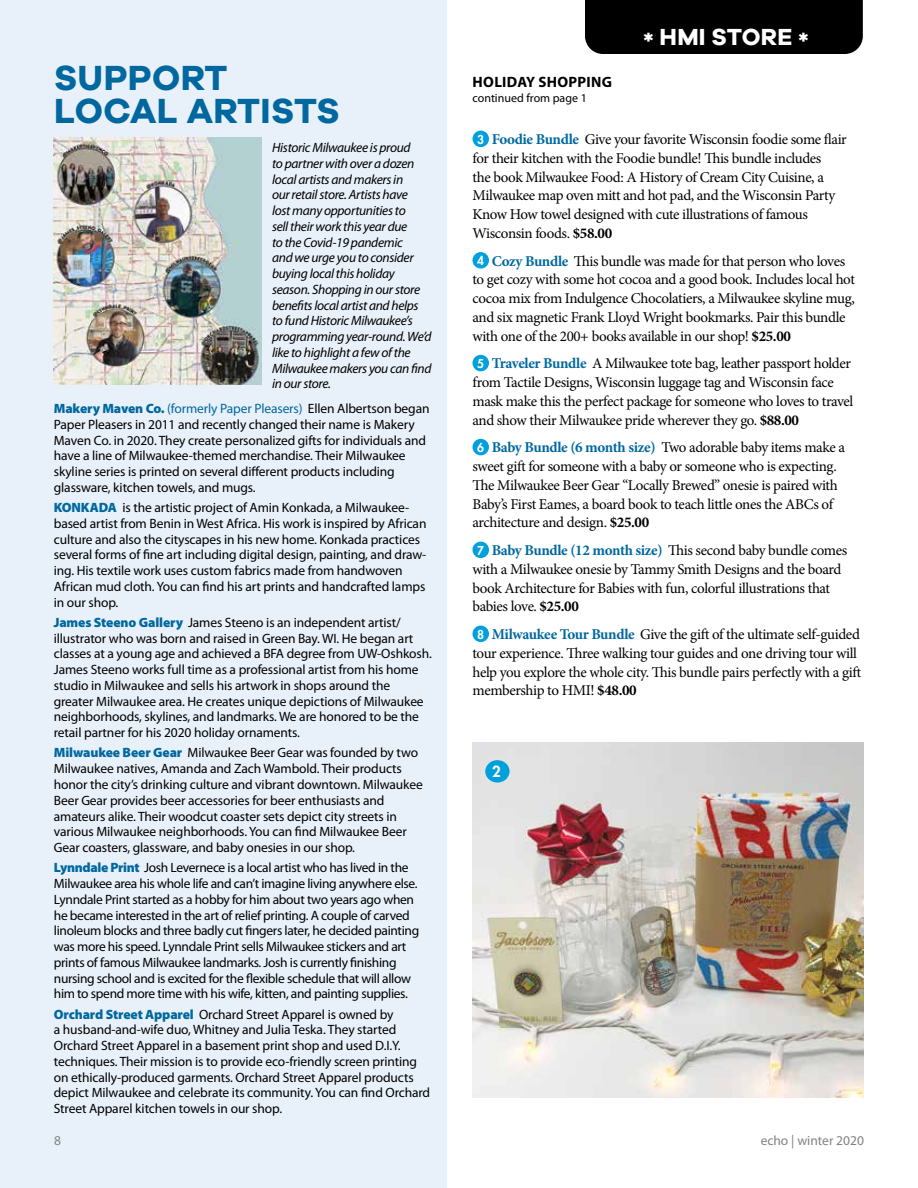
<style>
.page{position:relative;width:918px;height:1188px;background:#fff}
.page>*{position:absolute;margin:0;border:0;box-sizing:border-box;transform-origin:0 0}
.t1{font:700 36px/33px "Galano Grotesque DEMO";letter-spacing:.01em;color:#00689e}
.t2{font:700 24px "Galano Grotesque DEMO";letter-spacing:.01em;color:#fff}
.t3{font:15px/18.8px "Minion Pro";letter-spacing:-.025em;color:#000}
.t4{font:700 15px "Myriad Pro";letter-spacing:.02em;color:#000}
.t5{font:800 15px "Futura";color:#fff}
.t6{font:13.5px/15.8px "Myriad Pro";letter-spacing:-.01em;color:#000}
.t7{font:italic 13.5px/15.8px "Myriad Pro";letter-spacing:-.025em;color:#000}
.t8{font:13.5px "Myriad Pro";color:#808285}
.t9{font:12px "Myriad Pro";color:#000}
.s1{font-weight:900;color:#00689e}
.s2{color:#00689e}
.s3{font-family:"Futura";font-weight:800;font-size:12px;color:#fff}
.s4{font-weight:700;color:#00689e}
.s5{font-weight:700}
</style>
<div class="page">
<div style="left:472px;top:131px;width:17px;height:16px;background:#00a0dc;border-radius:50%"></div>
<div style="left:472px;top:252px;width:17px;height:17px;background:#00a0dc;border-radius:50%"></div>
<div style="left:472px;top:355px;width:17px;height:16px;background:#00a0dc;border-radius:50%"></div>
<div style="left:472px;top:439px;width:17px;height:16px;background:#00a0dc;border-radius:50%"></div>
<div style="left:472px;top:542px;width:17px;height:16px;background:#00a0dc;border-radius:50%"></div>
<div style="left:472px;top:626px;width:17px;height:16px;background:#00a0dc;border-radius:50%"></div>
<div style="left:585px;top:0;width:278px;height:54px;background:#000"></div>
<img style="left:473px;top:742px;width:391px;height:356px">
<div style="left:485px;top:760px;width:25px;height:23px;background:#00a0dc;border-radius:50%"></div>
<div style="left:0;top:0;width:447px;height:1188px;background:#e8f0fa"></div>
<img style="left:54px;top:138px;width:208px;height:247px">
<h2 class="t2" style="left:643px;top:27px;width:167px">* HMI STORE *</h2>
<h1 class="t1" style="left:54px;top:63px;width:287px">SUPPORT<br>LOCAL ARTISTS</h1>
<p class="t7" style="left:272px;top:139px;width:161px">Historic Milwaukee is proud<br>to partner with over a dozen local artists and makers in<br>our retail store. Artists have<br>lost many opportunities to<br>sell their work this year due<br>to the Covid-19 pandemic<br>and we urge you to consider buying local this holiday season. Shopping in our store benefits local artist and helps to fund Historic Milwaukee’s programming year-round. We’d like to highlight a few of the<br>Milwaukee makers you can find in our store.</p>
<p class="t6" style="left:54px;top:401px;width:377px"><span class="s1">Makery Maven Co.</span> <span class="s2">(formerly Paper Pleasers)</span> Ellen Albertson began Paper Pleasers in 2011 and recently changed their name is Makery Maven Co. in 2020. They create personalized gifts for individuals and have a line of Milwaukee-themed merchandise. Their Milwaukee skyline series is printed on several different products including glassware, kitchen towels, and mugs.</p>
<p class="t6" style="left:54px;top:500px;width:374px"><span class="s1">KONKADA</span> is the artistic project of Amin Konkada, a Milwaukee&shy;based artist from Benin in West Africa. His work is inspired by African culture and also the cityscapes in his new home. Konkada practices several forms of fine art including digital design, painting, and draw&shy;ing. His textile work uses custom fabrics made from handwoven African mud cloth. You can find his art prints and handcrafted lamps in our shop.</p>
<p class="t6" style="left:54px;top:614px;width:380px"><span class="s1">James Steeno Gallery</span> James Steeno is an independent artist/ illustrator who was born and raised in Green Bay. WI. He began art classes at a young age and achieved a BFA degree from UW-Oshkosh.<br>James Steeno works full time as a professional artist from his home studio in Milwaukee and sells his artwork in shops around the greater Milwaukee area. He creates unique depictions of Milwaukee neighborhoods, skylines, and landmarks. We are honored to be the retail partner for his 2020 holiday ornaments.</p>
<p class="t6" style="left:54px;top:745px;width:371px"><span class="s1">Milwaukee Beer Gear</span> Milwaukee Beer Gear was founded by two Milwaukee natives, Amanda and Zach Wambold. Their products honor the city’s drinking culture and vibrant downtown. Milwaukee Beer Gear provides beer accessories for beer enthusiasts and amateurs alike. Their woodcut coaster sets depict city streets in various Milwaukee neighborhoods. You can find Milwaukee Beer Gear coasters, glassware, and baby onesies in our shop.</p>
<p class="t6" style="left:54px;top:860px;width:367px"><span class="s1">Lynndale Print</span> Josh Levernece is a local artist who has lived in the Milwaukee area his whole life and can’t imagine living anywhere else.<br>Lynndale Print started as a hobby for him about two years ago when he became interested in the art of relief printing. A couple of carved linoleum blocks and three badly cut fingers later, he decided painting was more his speed. Lynndale Print sells Milwaukee stickers and art prints of famous Milwaukee landmarks. Josh is currently finishing nursing school and is excited for the flexible schedule that will allow him to spend more time with his wife, kitten, and painting supplies.</p>
<p class="t6" style="left:54px;top:1006px;width:378px"><span class="s1">Orchard Street Apparel</span> Orchard Street Apparel is owned by<br>a husband-and-wife duo, Whitney and Julia Teska. They started Orchard Street Apparel in a basement print shop and used D.I.Y. techniques. Their mission is to provide eco-friendly screen printing on ethically-produced garments. Orchard Street Apparel products depict Milwaukee and celebrate its community. You can find Orchard Street Apparel kitchen towels in our shop.</p>
<p class="t8" style="left:54px;top:1132px;width:8px">8</p>
<p class="t8" style="left:761px;top:1132px;width:105px">echo | winter 2020</p>
<p class="t4" style="left:473px;top:72px;width:141px">HOLIDAY SHOPPING</p>
<p class="t9" style="left:472px;top:90px;width:116px">continued from page 1</p>
<p class="t3" style="left:472px;top:130px;width:376px;text-indent:5px"><span class="s3">3</span> <span class="s4">Foodie Bundle</span> Give your favorite Wisconsin foodie some flair for their kitchen with the Foodie bundle! This bundle includes<br>the book Milwaukee Food: A History of Cream City Cuisine, a Milwaukee map oven mitt and hot pad, and the Wisconsin Party Know How towel designed with cute illustrations of famous Wisconsin foods. <span class="s5">$58.00</span></p>
<p class="t3" style="left:472px;top:251px;width:384px;text-indent:5px"><span class="s3">4</span> <span class="s4">Cozy Bundle</span> This bundle was made for that person who loves to get cozy with some hot cocoa and a good book. Includes local hot cocoa mix from Indulgence Chocolatiers, a Milwaukee skyline mug, and six magnetic Frank Lloyd Wright bookmarks. Pair this bundle with one of the 200+ books available in our shop! <span class="s5">$25.00</span></p>
<p class="t3" style="left:472px;top:354px;width:382px;text-indent:5px"><span class="s3">5</span> <span class="s4">Traveler Bundle</span> A Milwaukee tote bag, leather passport holder from Tactile Designs, Wisconsin luggage tag and Wisconsin face mask make this the perfect package for someone who loves to travel and show their Milwaukee pride wherever they go. <span class="s5">$88.00</span></p>
<p class="t3" style="left:472px;top:438px;width:374px;text-indent:5px"><span class="s3">6</span> <span class="s4">Baby Bundle (6 month size)</span> Two adorable baby items make a sweet gift for someone with a baby or someone who is expecting.<br>The Milwaukee Beer Gear “Locally Brewed” onesie is paired with Baby’s First Eames, a board book to teach little ones the ABCs of architecture and design. <span class="s5">$25.00</span></p>
<p class="t3" style="left:472px;top:541px;width:376px;text-indent:5px"><span class="s3">7</span> <span class="s4">Baby Bundle (12 month size)</span> This second baby bundle comes with a Milwaukee onesie by Tammy Smith Designs and the board book Architecture for Babies with fun, colorful illustrations that babies love. <span class="s5">$25.00</span></p>
<p class="t3" style="left:472px;top:625px;width:390px;text-indent:5px"><span class="s3">8</span> <span class="s4">Milwaukee Tour Bundle</span> Give the gift of the ultimate self-guided tour experience. Three walking tour guides and one driving tour will help you explore the whole city. This bundle pairs perfectly with a gift membership to HMI! <span class="s5">$48.00</span></p>
<p class="t5" style="left:492px;top:762px;width:10px">2</p>
</div>
